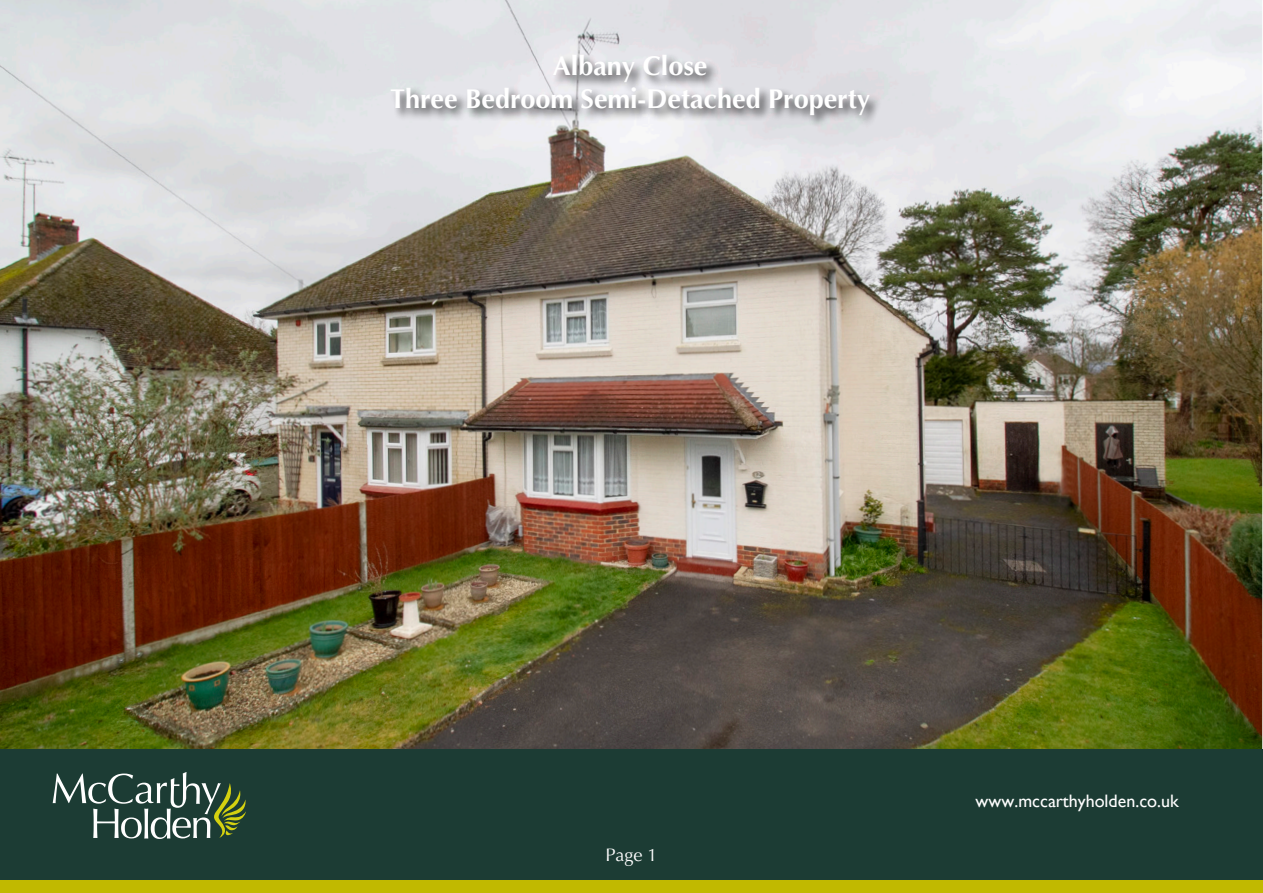
<style>
.page{position:relative;width:1263px;height:893px;background:#fff}
.page>*{position:absolute;margin:0;border:0;box-sizing:border-box;transform-origin:0 0}
.t1{font:700 27px "Optima";color:#fff}
.t2{font:18px "Gill Sans";color:#fff}
.t3{font:18px "Optima";color:#fff}
</style>
<div class="page">
<img style="left:0;top:0;width:1262px;height:750px">
<div style="left:0;top:750px;width:1263px;height:131px;background:#1c3c34"></div>
<div style="left:0;top:881px;width:1263px;height:12px;background:#c1b900"></div>
<svg style="left:53px;top:772px;width:193px;height:67px"></svg>
<div style="left:389px;top:52px;width:493px;height:76px;background:#000;opacity:.75"></div>
<p class="t1" style="left:553px;top:51px;width:156px">Albany Close</p>
<p class="t1" style="left:390px;top:83px;width:482px">Three Bedroom Semi-Detached Property</p>
<p class="t3" style="left:605px;top:844px;width:54px">Page 1</p>
<p class="t2" style="left:975px;top:791px;width:205px">www.mccarthyholden.co.uk</p>
</div>
